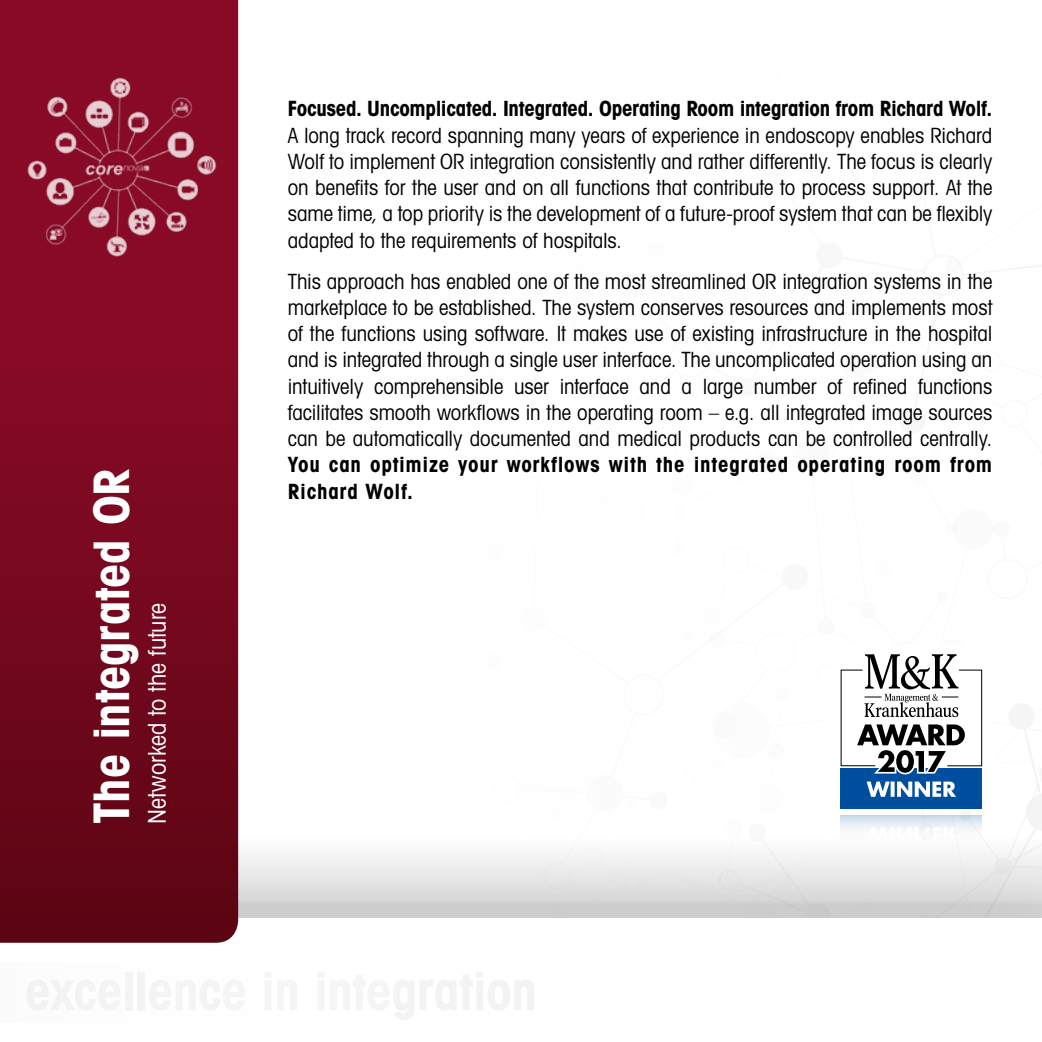
<style>
.page{position:relative;width:1042px;height:1042px;background:#fff}
.page>*{position:absolute;margin:0;border:0;box-sizing:border-box;transform-origin:0 0}
.t1{font:700 condensed 49px "Avant Garde";letter-spacing:-.005em;color:#fff}
.t2{font:condensed 24.5px "Avant Garde";letter-spacing:-.005em;color:#fff}
.t3{font:condensed 21px/26.2px "Avant Garde";letter-spacing:-.005em;color:#000;text-align:justify}
.t4{font:700 condensed 21px "Avant Garde";color:#000}
.t5{font:700 condensed 21px/26.2px "Avant Garde";letter-spacing:.035em;color:#000}
</style>
<div class="page">
<div style="left:238px;top:836px;width:804px;height:82px;background:linear-gradient(to bottom,#fff,#cbcbcb)"></div>
<svg style="left:0;top:0;width:238px;height:943px;background:#76081f"></svg>
<svg style="left:407px;top:654px;width:635px;height:264px"></svg>
<img style="left:18px;top:65px;width:203px;height:204px">
<h1 class="t1" style="left:80px;top:823px;width:357px;rotate:-90deg">The integrated OR</h1>
<p class="t2" style="left:142px;top:823px;width:222px;rotate:-90deg">Networked to the future</p>
<p class="t4" style="left:288px;top:95px;width:706px">Focused. Uncomplicated. Integrated. Operating Room integration from Richard Wolf.</p>
<p class="t3" style="left:288px;top:121px;width:706px">A long track record spanning many years of experience in endoscopy enables Richard Wolf to implement OR integration consistently and rather differently. The focus is clearly on benefits for the user and on all functions that contribute to process support. At the same time, a top priority is the development of a future-proof system that can be flexibly adapted to the requirements of hospitals.</p>
<p class="t3" style="left:288px;top:267px;width:706px">This approach has enabled one of the most streamlined OR integration systems in the marketplace to be established. The system conserves resources and implements most of the functions using software. It makes use of existing infrastructure in the hospital and is integrated through a single user interface. The uncomplicated operation using an intuitively comprehensible user interface and a large number of refined functions facilitates smooth workflows in the operating room – e.g. all integrated image sources can be automatically documented and medical products can be controlled centrally.</p>
<p class="t5" style="left:288px;top:451px;width:706px">You can optimize your workflows with the integrated operating room from<br>Richard Wolf.</p>
</div>
